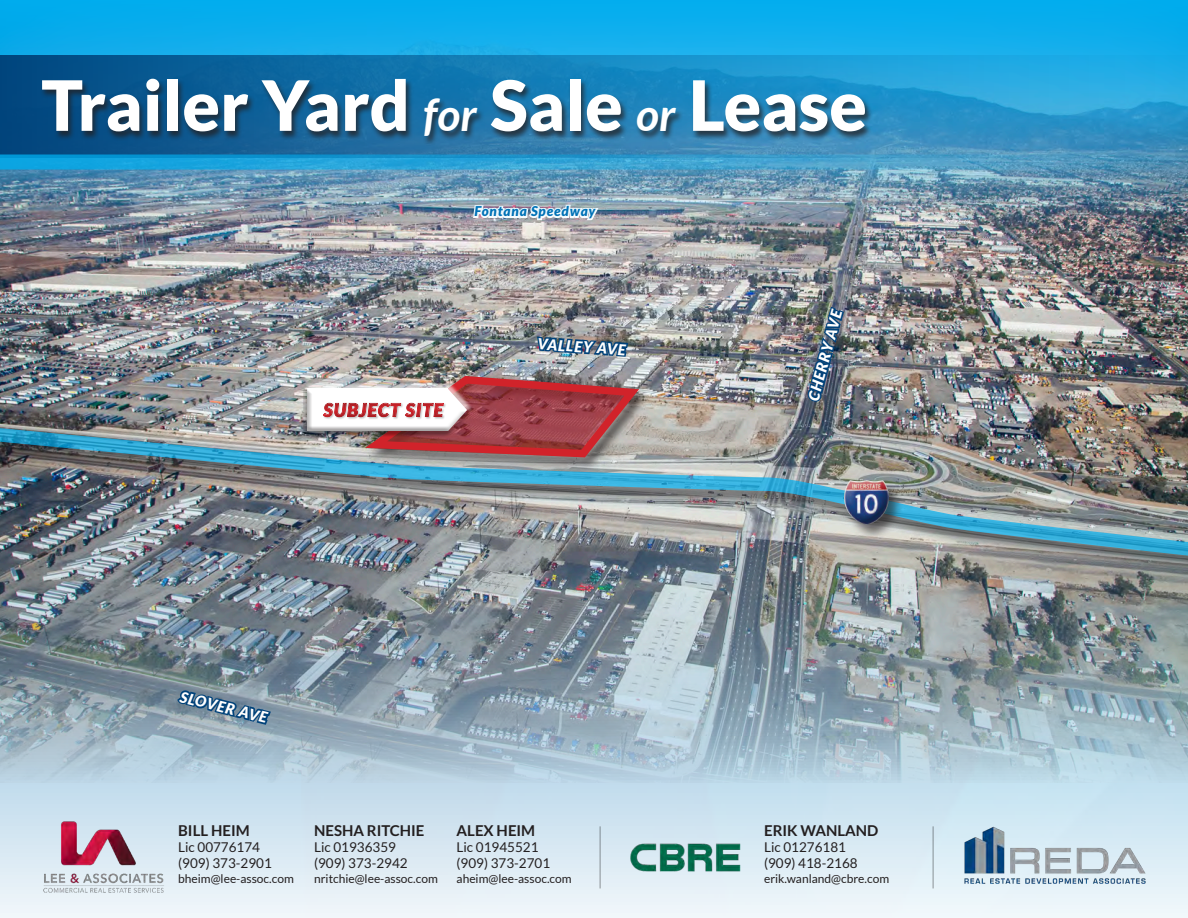
<style>
.page{position:relative;width:1188px;height:918px;background:#fff}
.page>*{position:absolute;margin:0;border:0;box-sizing:border-box;transform-origin:0 0}
.t1{font:900 69.45px "Lato";color:#fff}
.t2{font:italic 900 18.3px "Lato";letter-spacing:.06em;color:#d1232a}
.t3{font:700 15px "Lato";color:#231f20}
.t4{font:italic 900 15px "Lato";color:#fff}
.t5{font:13.5px "Lato";color:#231f20}
.t6{font:italic 900 13.5px "Lato";letter-spacing:.06em;color:#006fb4}
.t7{font:12px "Lato";color:#231f20}
.s1{font-weight:700;font-style:italic;font-size:45px}
</style>
<div class="page">
<svg style="left:0;top:783px;width:1188px;height:135px;background:#d9e9f3"></svg>
<img style="left:631px;top:843px;width:109px;height:28px">
<img style="left:959px;top:825px;width:188px;height:59px">
<img style="left:41px;top:813px;width:128px;height:81px">
<hr style="left:599px;top:826px;width:2px;height:62px;background:#000">
<hr style="left:932px;top:826px;width:2px;height:62px;background:#000">
<img style="left:0;top:221px;width:1188px;height:562px">
<div style="left:0;top:430px;width:1188px;height:144px;background:#231f20;opacity:.75"></div>
<img style="left:0;top:426px;width:1188px;height:137px">
<div style="left:843px;top:480px;width:61px;height:60px;background:#231f20;opacity:.63"></div>
<div style="left:844px;top:480px;width:45px;height:28px;background:#fff;opacity:.46"></div>
<div style="left:844px;top:481px;width:45px;height:44px;background:#231f20;opacity:.49"></div>
<img style="left:806px;top:305px;width:43px;height:99px">
<svg style="left:471px;top:221px;width:129px;height:39px;background:#bcb8b7"></svg>
<div style="left:365px;top:374px;width:287px;height:97px;background:#231f20;opacity:.75"></div>
<img style="left:0;top:0;width:1188px;height:221px">
<svg style="left:0;top:55px;width:1188px;height:99px;background:#2187bd"></svg>
<div style="left:40px;top:78px;width:833px;height:68px;background:#231f20;opacity:.75"></div>
<svg style="left:0;top:154px;width:1188px;height:16px;background:#349dce"></svg>
<svg style="left:175px;top:654px;width:98px;height:167px;background:#94acbd"></svg>
<div style="left:303px;top:385px;width:168px;height:51px;background:#231f20;opacity:.4"></div>
<img style="left:322px;top:282px;width:324px;height:179px">
<div style="left:307px;top:388px;width:153px;height:42px;background:#231f20;opacity:.5"></div>
<p class="t1" style="left:41px;top:65px;width:827px">Trailer Yard <span class="s1">for</span> Sale <span class="s1">or</span> Lease</p>
<p class="t6" style="left:474px;top:204px;width:123px">Fontana Speedway</p>
<h2 class="t2" style="left:324px;top:399px;width:121px">SUBJECT SITE</h2>
<p class="t4" style="left:538px;top:335px;width:90px;rotate:4deg">VALLEY AVE</p>
<p class="t4" style="left:182px;top:688px;width:91px;rotate:14deg">SLOVER AVE</p>
<p class="t3" style="left:178px;top:822px;width:73px">BILL HEIM</p>
<p class="t5" style="left:178px;top:840px;width:83px">Lic 00776174</p>
<p class="t5" style="left:178px;top:856px;width:95px">(909) 373-2901</p>
<p class="t7" style="left:178px;top:872px;width:117px">bheim@lee-assoc.com</p>
<p class="t3" style="left:314px;top:822px;width:112px">NESHA RITCHIE</p>
<p class="t5" style="left:314px;top:840px;width:83px">Lic 01936359</p>
<p class="t5" style="left:314px;top:856px;width:95px">(909) 373-2942</p>
<p class="t7" style="left:314px;top:872px;width:125px">nritchie@lee-assoc.com</p>
<p class="t3" style="left:457px;top:822px;width:80px">ALEX HEIM</p>
<p class="t5" style="left:457px;top:840px;width:83px">Lic 01945521</p>
<p class="t5" style="left:457px;top:856px;width:95px">(909) 373-2701</p>
<p class="t7" style="left:457px;top:872px;width:117px">aheim@lee-assoc.com</p>
<p class="t4" style="left:805px;top:398px;width:94px;rotate:-75deg">CHERRY AVE</p>
<p class="t3" style="left:764px;top:822px;width:116px">ERIK WANLAND</p>
<p class="t5" style="left:764px;top:840px;width:83px">Lic 01276181</p>
<p class="t5" style="left:764px;top:856px;width:95px">(909) 418-2168</p>
<p class="t7" style="left:764px;top:872px;width:127px">erik.wanland@cbre.com</p>
</div>
